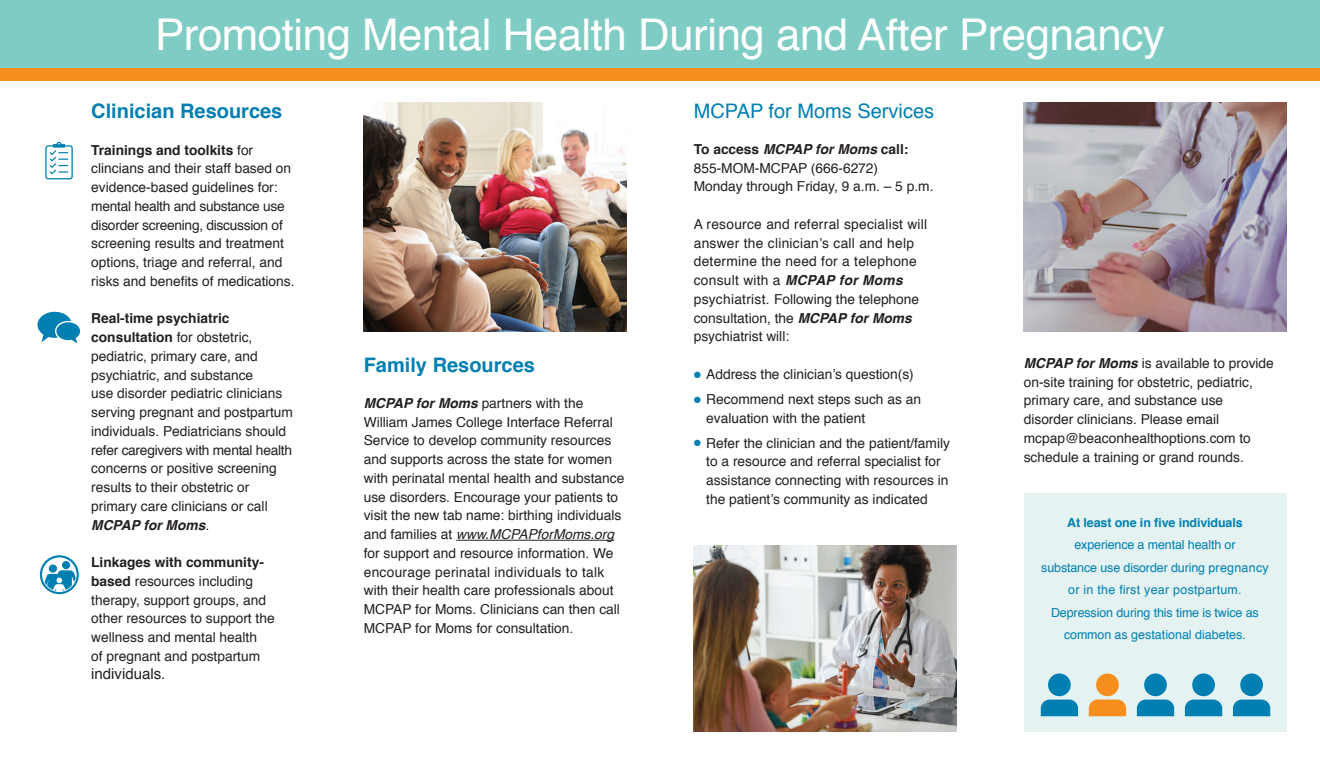
<style>
.page{position:relative;width:1320px;height:765px;background:#fff}
.page>*{position:absolute;margin:0;border:0;box-sizing:border-box;transform-origin:0 0}
.t1{font:43.75px "Helvetica";letter-spacing:-.01em;color:#fff}
.t2{font:700 20px "Helvetica";color:#007fb2}
.t3{font:20px "Helvetica";color:#007fb2}
.t4{font:15px "Helvetica";color:#231f20}
.t5{font:13.75px/18.8px "Helvetica";color:#231f20}
.t6{font:13.75px/18.8px "Helvetica";letter-spacing:.02em;color:#231f20}
.t7{font:12.5px/22.5px "Helvetica";letter-spacing:-.01em;color:#007fb2;text-align:center}
.t8{font:700 12.5px "Helvetica";letter-spacing:-.01em;color:#007fb2}
.s1{font-weight:700}
.s2{font-weight:700;font-style:italic}
.s3{font-style:italic}
.s4{font-family:"Mathematical Pi Six";font-size:8.75px;color:#007fb2}
</style>
<div class="page">
<div style="left:1024px;top:493px;width:262px;height:239px;background:#e4f3f1"></div>
<div style="left:0;top:0;width:1320px;height:68px;background:#7eccc3"></div>
<div style="left:0;top:68px;width:1320px;height:13px;background:#f68e1e"></div>
<hr style="left:456px;top:540px;width:158px;height:1px;background:#231f20">
<img style="left:364px;top:103px;width:262px;height:229px">
<img style="left:694px;top:546px;width:262px;height:186px">
<img style="left:1024px;top:102px;width:262px;height:230px">
<svg style="left:45px;top:142px;width:28px;height:37px"></svg>
<div style="left:37px;top:312px;width:35px;height:26px;background:#007fb2;border-radius:50%"></div>
<svg style="left:41px;top:321px;width:39px;height:23px"></svg>
<svg style="left:40px;top:555px;width:39px;height:39px"></svg>
<div style="left:1048px;top:674px;width:23px;height:22px;background:#007fb2;border-radius:50%"></div>
<svg style="left:1041px;top:700px;width:37px;height:16px"></svg>
<div style="left:1096px;top:674px;width:23px;height:22px;background:#f68e1e;border-radius:50%"></div>
<svg style="left:1089px;top:700px;width:37px;height:16px"></svg>
<div style="left:1144px;top:674px;width:23px;height:22px;background:#007fb2;border-radius:50%"></div>
<svg style="left:1137px;top:700px;width:37px;height:16px"></svg>
<div style="left:1192px;top:674px;width:23px;height:22px;background:#007fb2;border-radius:50%"></div>
<svg style="left:1185px;top:700px;width:37px;height:16px"></svg>
<div style="left:1240px;top:674px;width:23px;height:22px;background:#007fb2;border-radius:50%"></div>
<svg style="left:1233px;top:700px;width:37px;height:16px"></svg>
<h1 class="t1" style="left:155px;top:1px;width:1011px">Promoting Mental Health During and After Pregnancy</h1>
<h2 class="t2" style="left:91px;top:95px;width:193px">Clinician Resources</h2>
<p class="t5" style="left:91px;top:141px;width:205px"><span class="s1">Trainings and toolkits</span> for clincians and their staff based on evidence-based guidelines for: mental health and substance use disorder screening, discussion of screening results and treatment options, triage and referral, and risks and benefits of medications.</p>
<p class="t5" style="left:91px;top:309px;width:203px"><span class="s1">Real-time psychiatric consultation</span> for obstetric, pediatric, primary care, and psychiatric, and substance<br>use disorder pediatric clinicians serving pregnant and postpartum individuals. Pediatricians should refer caregivers with mental health concerns or positive screening results to their obstetric or primary care clinicians or call<br><span class="s2">MCPAP for Moms</span>.</p>
<p class="t5" style="left:91px;top:553px;width:185px"><span class="s1">Linkages with community&shy;based</span> resources including therapy, support groups, and other resources to support the wellness and mental health<br>of pregnant and postpartum</p>
<p class="t4" style="left:91px;top:662px;width:76px">individuals.</p>
<h2 class="t2" style="left:364px;top:349px;width:173px">Family Resources</h2>
<p class="t5" style="left:364px;top:394px;width:262px"><span class="s2">MCPAP for Moms</span> partners with the William James College Interface Referral Service to develop community resources and supports across the state for women with perinatal mental health and substance use disorders. Encourage your patients to visit the new tab name: birthing individuals and families at <span class="s3">www.MCPAPforMoms.org </span>for support and resource information. We encourage perinatal individuals to talk with their health care professionals about MCPAP for Moms. Clinicians can then call MCPAP for Moms for consultation.</p>
<h2 class="t3" style="left:694px;top:95px;width:242px">MCPAP for Moms Services</h2>
<p class="t5" style="left:694px;top:140px;width:241px"><span class="s1">To access</span> <span class="s2">MCPAP for Moms</span> <span class="s1">call:<br></span>855-MOM-MCPAP (666-6272)<br>Monday through Friday, 9 a.m. – 5 p.m.</p>
<p class="t6" style="left:694px;top:215px;width:235px">A resource and referral specialist will answer the clinician’s call and help determine the need for a telephone consult with a <span class="s2">MCPAP for Moms </span>psychiatrist. Following the telephone consultation, the <span class="s2">MCPAP for Moms </span>psychiatrist will:</p>
<p class="t5" style="left:694px;top:362px;width:229px;line-height:25px"><span class="s4">d</span> Address the clinician’s question(s) <span class="s4">d</span> Recommend next steps such as an</p>
<p class="t5" style="left:694px;top:406px;width:258px;line-height:25px;text-indent:12px">evaluation with the patient<br><span class="s4">d</span> Refer the clinician and the patient/family</p>
<p class="t5" style="left:706px;top:452px;width:244px">to a resource and referral specialist for assistance connecting with resources in the patient’s community as indicated</p>
<p class="t5" style="left:1024px;top:354px;width:252px"><span class="s2">MCPAP for Moms</span> is available to provide on-site training for obstetric, pediatric, primary care, and substance use disorder clinicians. Please email mcpap@beaconhealthoptions.com to schedule a training or grand rounds.</p>
<p class="t8" style="left:1067px;top:512px;width:177px">At least one in five individuals</p>
<p class="t7" style="left:1041px;top:534px;width:229px">experience a mental health or<br>substance use disorder during pregnancy or in the first year postpartum.<br>Depression during this time is twice as common as gestational diabetes.</p>
</div>
